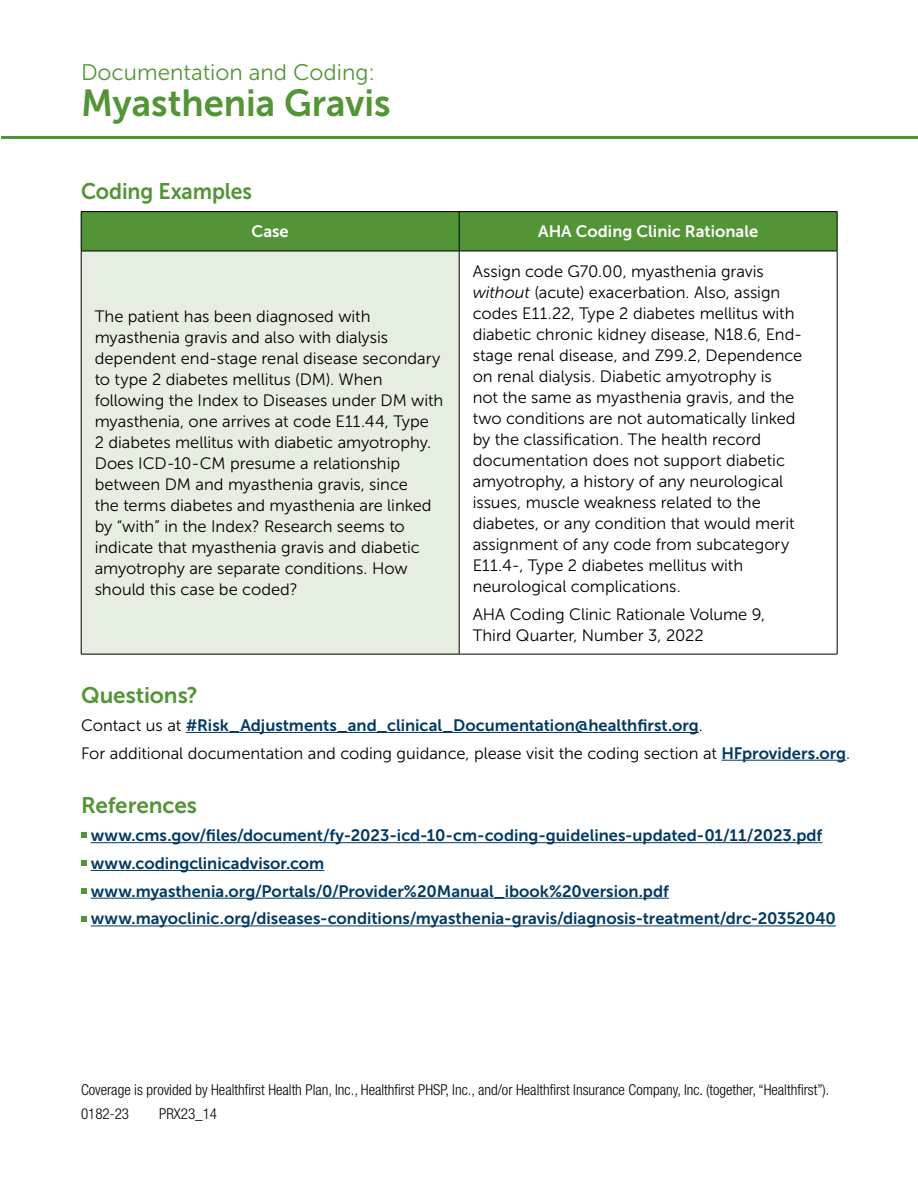
<style>
.page{position:relative;width:918px;height:1188px;background:#fff}
.page>*{position:absolute;margin:0;border:0;box-sizing:border-box;transform-origin:0 0}
.t1{font:37.5px "Museo Sans 700";color:#539536}
.t2{font:22.5px "Museo Sans 300";color:#539536}
.t3{font:22.5px "Museo Sans 700";letter-spacing:-.005em;color:#539536}
.t4{font:22.5px "Museo Sans 700";letter-spacing:-.005em;color:#539536;scale:.94 1}
.t5{font:16.5px/21px "Museo Sans 300";color:#000}
.t6{font:16.5px/27.8px "Museo Sans 700";color:#003963}
.t7{font:16.5px "Museo Sans 700";color:#fff}
.t8{font:300 condensed 15px/24px "Helvetica Neue LT Std";color:#000}
.s1{font-style:italic}
.s2{font-family:"Museo Sans 300";color:#000}
.s3{font-family:"Museo Sans 700";color:#003963}
</style>
<div class="page">
<hr style="left:1px;top:136px;width:917px;height:3px;background:#539536">
<hr style="left:186px;top:732px;width:513px;height:1px;background:#003963">
<hr style="left:721px;top:760px;width:125px;height:1px;background:#003963">
<hr style="left:91px;top:842px;width:731px;height:1px;background:#003963">
<hr style="left:91px;top:870px;width:233px;height:1px;background:#003963">
<hr style="left:91px;top:898px;width:578px;height:1px;background:#003963">
<hr style="left:91px;top:926px;width:745px;height:1px;background:#003963">
<div style="left:81px;top:212px;width:378px;height:39px;background:#539536"></div>
<div style="left:459px;top:212px;width:378px;height:39px;background:#539536"></div>
<div style="left:81px;top:251px;width:378px;height:403px;background:#e6eee1"></div>
<hr style="left:81px;top:211px;width:378px;height:1px;background:#000">
<hr style="left:81px;top:212px;width:1px;height:39px;background:#000">
<hr style="left:459px;top:211px;width:378px;height:1px;background:#000">
<hr style="left:459px;top:212px;width:1px;height:39px;background:#000">
<hr style="left:837px;top:212px;width:1px;height:39px;background:#000">
<hr style="left:81px;top:251px;width:378px;height:1px;background:#000">
<hr style="left:81px;top:251px;width:1px;height:403px;background:#000">
<hr style="left:459px;top:251px;width:378px;height:1px;background:#000">
<hr style="left:459px;top:251px;width:1px;height:403px;background:#000">
<hr style="left:837px;top:251px;width:1px;height:403px;background:#000">
<hr style="left:81px;top:654px;width:378px;height:1px;background:#000">
<hr style="left:459px;top:654px;width:378px;height:1px;background:#000">
<svg style="left:81px;top:833px;width:5px;height:5px"></svg>
<svg style="left:81px;top:861px;width:5px;height:5px"></svg>
<svg style="left:81px;top:888px;width:5px;height:6px"></svg>
<svg style="left:81px;top:916px;width:5px;height:5px"></svg>
<h2 class="t2" style="left:81px;top:60px;width:296px">Documentation and Coding:</h2>
<h1 class="t1" style="left:81px;top:82px;width:311px">Myasthenia Gravis</h1>
<h2 class="t4" style="left:81px;top:178px;width:183px">Coding Examples</h2>
<p class="t7" style="left:252px;top:223px;width:39px">Case</p>
<p class="t7" style="left:538px;top:223px;width:222px">AHA Coding Clinic Rationale</p>
<p class="t5" style="left:95px;top:306px;width:350px">The patient has been diagnosed with myasthenia gravis and also with dialysis dependent end-stage renal disease secondary to type 2 diabetes mellitus (DM). When following the Index to Diseases under DM with myasthenia, one arrives at code E11.44, Type<br>2 diabetes mellitus with diabetic amyotrophy.<br>Does ICD-10-CM presume a relationship between DM and myasthenia gravis, since<br>the terms diabetes and myasthenia are linked by “with” in the Index? Research seems to indicate that myasthenia gravis and diabetic amyotrophy are separate conditions. How should this case be coded?</p>
<p class="t5" style="left:473px;top:261px;width:331px">Assign code G70.00, myasthenia gravis <span class="s1">without</span> (acute) exacerbation. Also, assign codes E11.22, Type 2 diabetes mellitus with diabetic chronic kidney disease, N18.6, End&shy;stage renal disease, and Z99.2, Dependence on renal dialysis. Diabetic amyotrophy is<br>not the same as myasthenia gravis, and the two conditions are not automatically linked by the classification. The health record documentation does not support diabetic amyotrophy, a history of any neurological issues, muscle weakness related to the diabetes, or any condition that would merit assignment of any code from subcategory E11.4-, Type 2 diabetes mellitus with neurological complications.</p>
<p class="t5" style="left:473px;top:604px;width:294px">AHA Coding Clinic Rationale Volume 9,<br>Third Quarter, Number 3, 2022</p>
<h2 class="t3" style="left:81px;top:683px;width:118px">Questions?</h2>
<p class="t6" style="left:81px;top:711px;width:623px"><span class="s2">Contact us at</span> #Risk_Adjustments_and_clinical_Documentation@healthfirst.org<span class="s2">.</span></p>
<p class="t5" style="left:81px;top:743px;width:771px">For additional documentation and coding guidance, please visit the coding section at <span class="s3">HFproviders.org</span>.</p>
<h2 class="t3" style="left:81px;top:793px;width:118px">References</h2>
<p class="t6" style="left:91px;top:821px;width:747px">www.cms.gov/files/document/fy-2023-icd-10-cm-coding-guidelines-updated-01/11/2023.pdf www.codingclinicadvisor.com www.myasthenia.org/Portals/0/Provider%20Manual_ibook%20version.pdf www.mayoclinic.org/diseases-conditions/myasthenia-gravis/diagnosis-treatment/drc-20352040</p>
<p class="t8" style="left:81px;top:1078px;width:750px">Coverage is provided by Healthfirst Health Plan, Inc., Healthfirst PHSP, Inc., and/or Healthfirst Insurance Company, Inc. (together, “Healthfirst”).<br>0182-23</p>
<p class="t8" style="left:159px;top:1102px;width:59px">PRX23_14</p>
</div>
